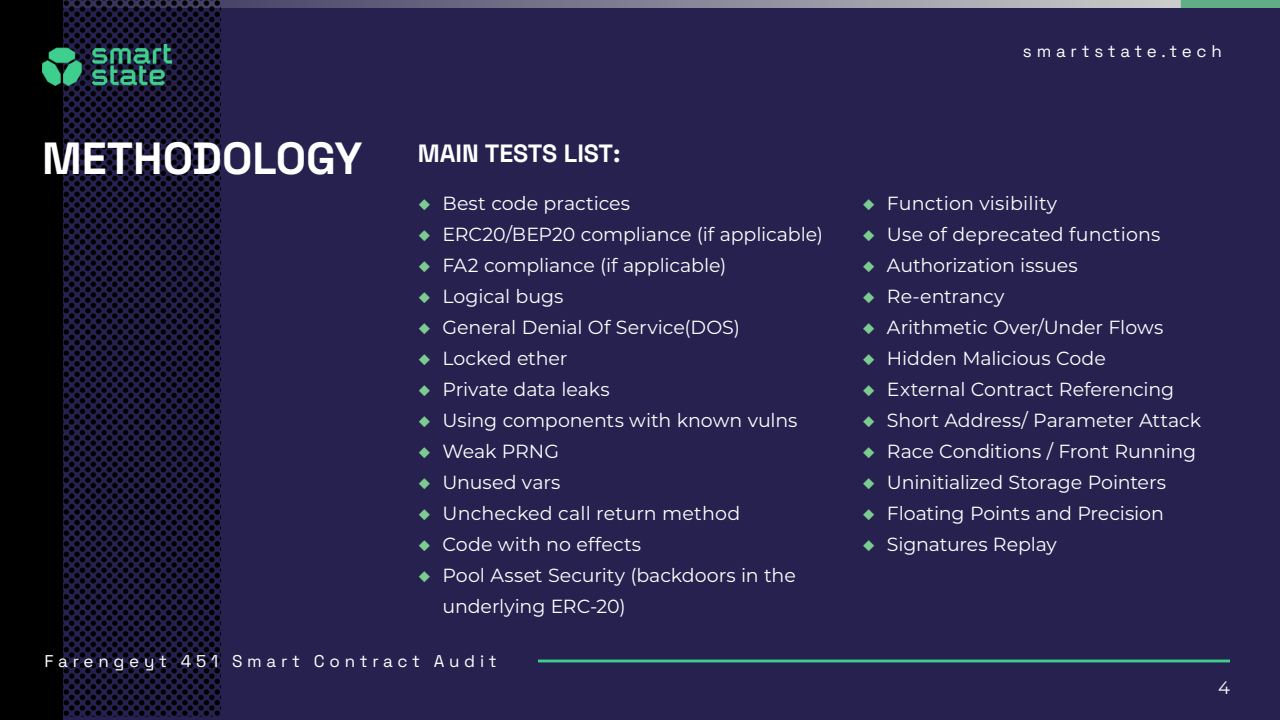
<style>
.page{position:relative;width:1280px;height:720px;background:#26214f}
.page>*{position:absolute;margin:0;border:0;box-sizing:border-box;transform-origin:0 0}
.t1{font:300 25px "Space Grotesk";color:#fff}
.t2{font:19px/31px "Montserrat";letter-spacing:-.005em;color:#fff}
.t3{font:18px "Montserrat";color:#fff}
.t4{font:300 17px "Space Grotesk";letter-spacing:.28em;color:#fff}
.s1{font-size:45px}
.s2{font-size:20px;color:#7ccb90}
</style>
<div class="page">
<svg style="left:220px;top:0;width:961px;height:8px;background:#8a889a"></svg>
<div style="left:1181px;top:0;width:99px;height:8px;background:#5fae85"></div>
<hr style="left:538px;top:660px;width:692px;height:2px;background:#3ecf8e">
<img style="left:0;top:0;width:220px;height:720px">
<img style="left:42px;top:44px;width:129px;height:41px">
<h1 class="t1" style="left:42px;top:135px;width:580px"><span class="s1">METHODOLOGY</span> MAIN TESTS LIST:</h1>
<p class="t2" style="left:418px;top:187px;width:213px"><span class="s2">◆</span> Best code practices</p>
<p class="t2" style="left:418px;top:218px;width:406px"><span class="s2">◆</span> ERC20/BEP20 compliance (if applicable)</p>
<p class="t2" style="left:418px;top:249px;width:309px"><span class="s2">◆</span> FA2 compliance (if applicable)</p>
<p class="t2" style="left:418px;top:280px;width:146px"><span class="s2">◆</span> Logical bugs</p>
<p class="t2" style="left:418px;top:311px;width:323px"><span class="s2">◆</span> General Denial Of Service(DOS)</p>
<p class="t2" style="left:418px;top:342px;width:151px"><span class="s2">◆</span> Locked ether</p>
<p class="t2" style="left:418px;top:373px;width:193px"><span class="s2">◆</span> Private data leaks</p>
<p class="t2" style="left:418px;top:404px;width:381px"><span class="s2">◆</span> Using components with known vulns</p>
<p class="t2" style="left:418px;top:435px;width:142px"><span class="s2">◆</span> Weak PRNG</p>
<p class="t2" style="left:418px;top:466px;width:143px"><span class="s2">◆</span> Unused vars</p>
<p class="t2" style="left:418px;top:497px;width:323px"><span class="s2">◆</span> Unchecked call return method</p>
<p class="t2" style="left:418px;top:528px;width:224px"><span class="s2">◆</span> Code with no effects</p>
<p class="t2" style="left:442px;top:559px;width:355px;text-indent:-24px"><span class="s2">◆</span> Pool Asset Security (backdoors in the underlying ERC-20)</p>
<p class="t4" style="left:44px;top:649px;width:454px">Farengeyt 451 Smart Contract Audit</p>
<p class="t4" style="left:1023px;top:39px;width:201px">smartstate.tech</p>
<p class="t2" style="left:863px;top:187px;width:196px"><span class="s2">◆</span> Function visibility</p>
<p class="t2" style="left:863px;top:218px;width:299px"><span class="s2">◆</span> Use of deprecated functions</p>
<p class="t2" style="left:863px;top:249px;width:216px"><span class="s2">◆</span> Authorization issues</p>
<p class="t2" style="left:863px;top:280px;width:143px"><span class="s2">◆</span> Re-entrancy</p>
<p class="t2" style="left:863px;top:311px;width:302px"><span class="s2">◆</span> Arithmetic Over/Under Flows</p>
<p class="t2" style="left:863px;top:342px;width:244px"><span class="s2">◆</span> Hidden Malicious Code</p>
<p class="t2" style="left:863px;top:373px;width:313px"><span class="s2">◆</span> External Contract Referencing</p>
<p class="t2" style="left:863px;top:404px;width:340px"><span class="s2">◆</span> Short Address/ Parameter Attack</p>
<p class="t2" style="left:863px;top:435px;width:335px"><span class="s2">◆</span> Race Conditions / Front Running</p>
<p class="t2" style="left:863px;top:466px;width:304px"><span class="s2">◆</span> Uninitialized Storage Pointers</p>
<p class="t2" style="left:863px;top:497px;width:303px"><span class="s2">◆</span> Floating Points and Precision</p>
<p class="t2" style="left:863px;top:528px;width:195px"><span class="s2">◆</span> Signatures Replay</p>
<p class="t3" style="left:1218px;top:675px;width:13px">4</p>
</div>
